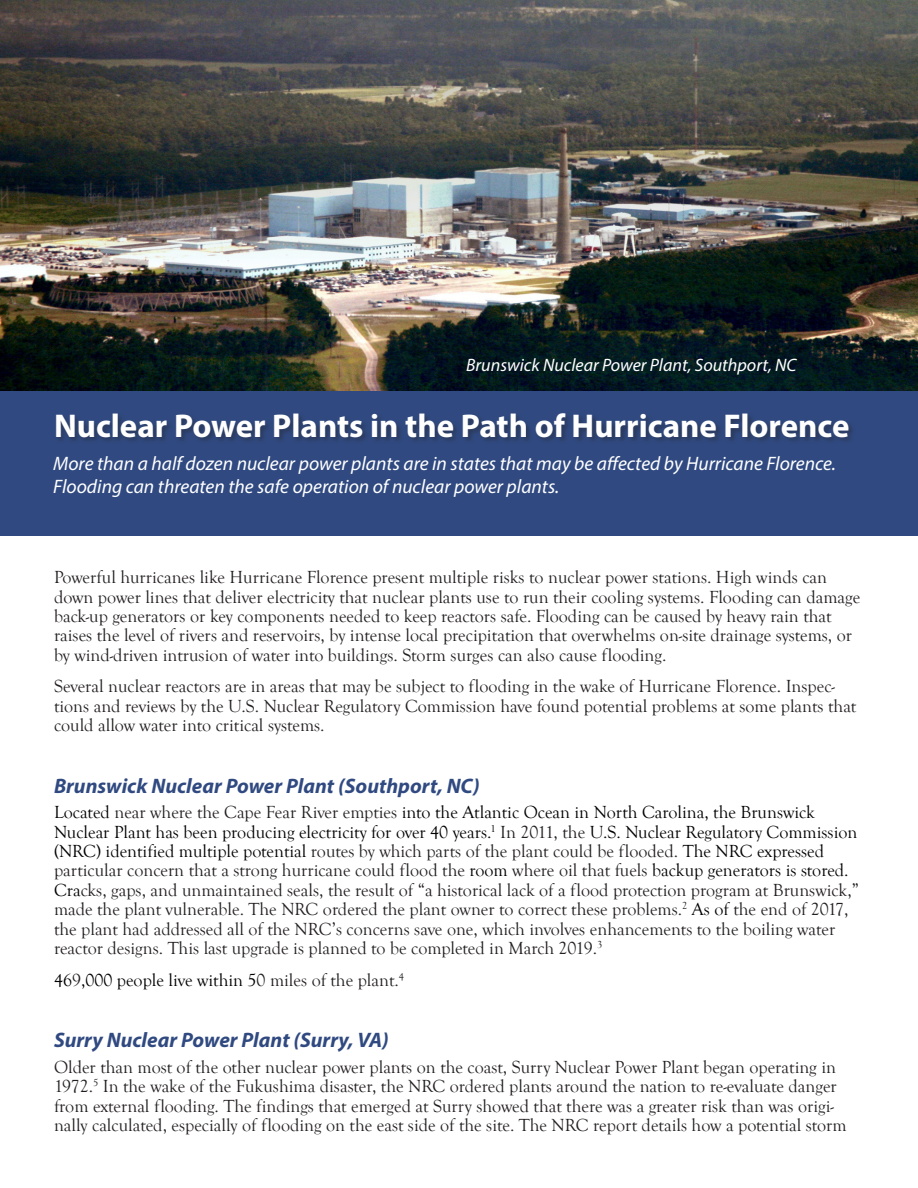
<style>
.page{position:relative;width:918px;height:1188px;background:#fff}
.page>*{position:absolute;margin:0;border:0;box-sizing:border-box;transform-origin:0 0}
.Subheadline{font:700 33px "Myriad Pro";color:#fff}
.Heading_2{font:italic 700 21px "Myriad Pro";color:#304a81}
.Teaser_content{font:italic 19.5px/23.4px "Myriad Pro";color:#fff}
.t1{font:18px/19.4px "Goudy Old Style T";color:#231f20}
.t2{font:18px "Goudy Old Style T";color:#000}
.Teaser_content-2{font:italic 18px "Myriad Pro";color:#fff}
.s1{color:#000}
.s2{color:#231f20}
</style>
<div class="page">
<div style="left:0;top:391px;width:918px;height:144px;background:#304a81"></div>
<div style="left:55px;top:412px;width:801px;height:32px;background:#231f20;opacity:.4"></div>
<img style="left:0;top:0;width:918px;height:391px">
<p class="Teaser_content-2" style="left:466px;top:354px;width:332px">Brunswick Nuclear Power Plant, Southport, NC</p>
<p class="Subheadline" style="left:54px;top:404px;width:797px">Nuclear Power Plants in the Path of Hurricane Florence</p>
<p class="Teaser_content" style="left:53px;top:451px;width:784px">More than a half dozen nuclear power plants are in states that may be affected by Hurricane Florence.<br>Flooding can threaten the safe operation of nuclear power plants.</p>
<p class="t1" style="left:54px;top:568px;width:808px">Powerful hurricanes like Hurricane Florence present multiple risks to nuclear power stations. High winds can down power lines that deliver electricity that nuclear plants use to run their cooling systems. Flooding can damage back-up generators or key components needed to keep reactors safe. Flooding can be caused by heavy rain that raises the level of rivers and reservoirs, by intense local precipitation that overwhelms on-site drainage systems, or by wind-driven intrusion of water into buildings. Storm surges can also cause flooding.</p>
<p class="t1" style="left:54px;top:677px;width:804px">Several nuclear reactors are in areas that may be subject to flooding in the wake of Hurricane Florence. Inspec&shy;tions and reviews by the U.S. Nuclear Regulatory Commission have found potential problems at some plants that could allow water into critical systems.</p>
<p class="Heading_2" style="left:54px;top:772px;width:427px">Brunswick Nuclear Power Plant (Southport, NC)</p>
<p class="t1" style="left:54px;top:803px;width:807px"><span class="s1">Located</span> near where the Cape Fear River empties <span class="s1">into the Atlantic Ocean in North Carolina, the Brunswick Nuclear Plant has been producing electricity for over 40 years.</span><sup>1</sup> In 2011, the <span class="s1">U.S. Nuclear Regulatory Commission (NRC) identified multiple potential</span> routes by which parts of the plant could be flooded. <span class="s1">The NRC expressed </span>particular concern that a strong hurricane could flood the <span class="s1">room</span> where oil that fuels <span class="s1">backup generators is stored.<br>Cra</span>cks, gaps, and unmaintained seals, the result of “a historical lack of a flood protection program at Brunswick,” made the plant vulnerable. The NRC ordered the plant owner to correct these problems.<sup>2</sup> <span class="s1">As of</span> the end of 2017, the plant had addressed all of the NRC’s concerns save one, which involves enhancements to the boiling water reactor designs. This last upgrade is planned to be completed in March 2019.<sup>3</sup></p>
<p class="t2" style="left:54px;top:970px;width:352px">46<span class="s2">9</span>,000 people live within 5<span class="s2">0 miles of the plant.</span><sup>4</sup></p>
<p class="Heading_2" style="left:54px;top:1026px;width:336px">Surry Nuclear Power Plant (Surry, VA)</p>
<p class="t1" style="left:54px;top:1057px;width:794px">Older than most of the other nuclear power plants on the coast, Surry Nuclear Power Plant began operating in 1972.<sup>5</sup> In the wake of the Fukushima disaster, the NRC ordered plants around the nation to re-evaluate danger from external flooding. The findings that emerged at Surry showed that there was a greater risk than was origi&shy;nally calculated, especially of flooding on the east side of the site. The NRC report details how a potential storm</p>
</div>
